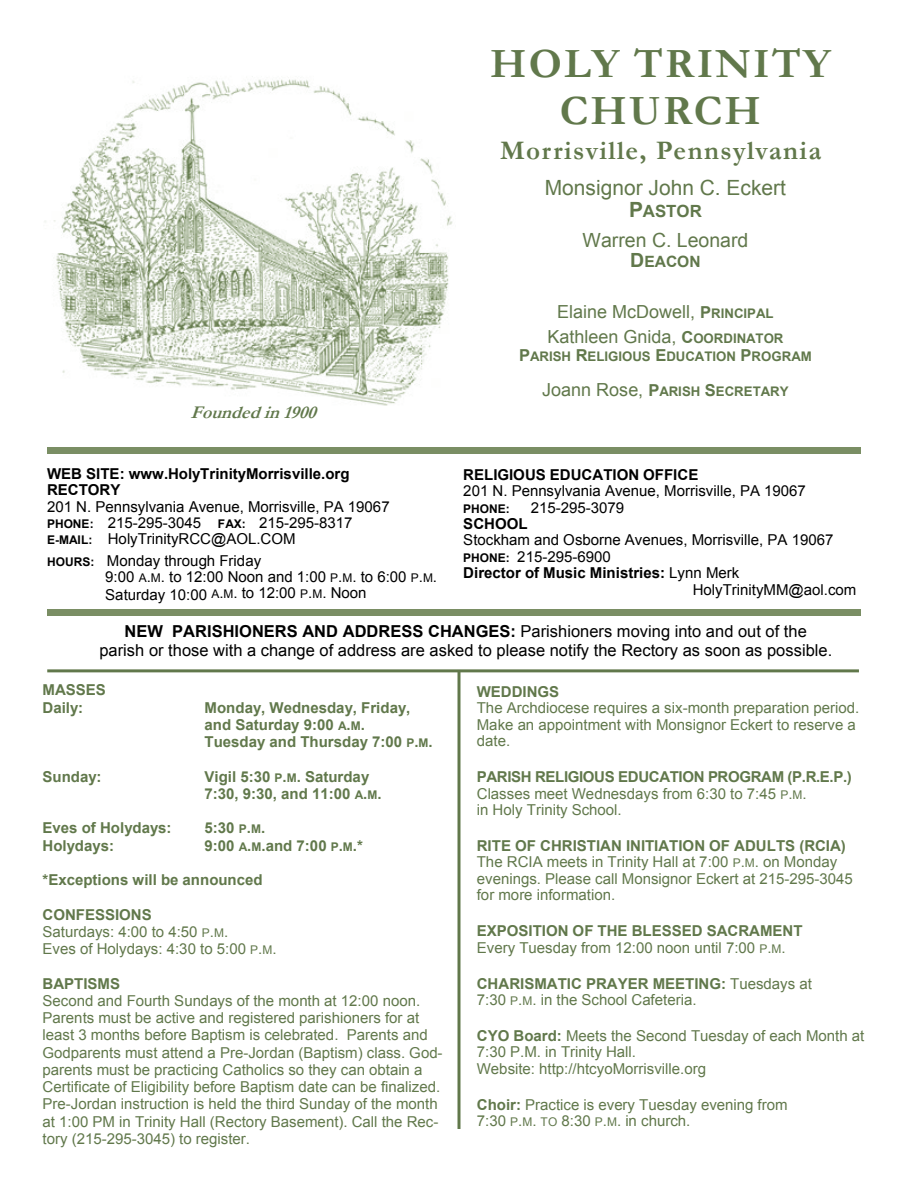
<style>
.page{position:relative;width:918px;height:1188px;background:#fff}
.page>*{position:absolute;margin:0;border:0;box-sizing:border-box;transform-origin:0 0}
.t1{font:700 42px/47.2px "Garamond";letter-spacing:.05em;color:#61784b;text-align:center}
.t2{font:700 27px "Garamond";letter-spacing:.055em;color:#61784b}
.t3{font:21px "Arial";color:#61784b}
.t4{font:19.5px "Arial";color:#61784b}
.t5{font:18px/24.9px "Arial";color:#61784b;text-align:center}
.t6{font:italic 700 18px "Garamond";color:#61784b}
.t7{font:700 16.8px "Arial";color:#61784b}
.t8{font:16.5px/18.9px "Arial";color:#000;text-align:center}
.t9{font:700 15.6px "Arial";color:#61784b}
.t10{font:15px/16.4px "Arial";color:#61784b}
.t11{font:15px/16.4px "Arial";color:#000}
.t12{font:700 15px/17.2px "Arial";color:#61784b}
.t13{font:700 15px/16.4px "Arial";color:#000}
.t14{font:700 13.2px "Arial";color:#61784b}
.t15{font:700 12px "Arial";color:#000}
.s1{font-weight:700;font-size:12px}
.s2{font-size:12px}
.s3{font-size:21px}
.s4{font-size:19.5px}
.s5{font-weight:700;font-size:16.5px}
.s6{font-weight:700;font-size:13.2px}
.s7{font-size:16.5px}
.s8{font-weight:400;font-size:18px}
.s9{font-weight:400}
.s10{font-weight:700}
</style>
<div class="page">
<div style="left:47px;top:610px;width:814px;height:6px;background:#7a8e64"></div>
<div style="left:47px;top:447px;width:814px;height:6px;background:#7a8e64"></div>
<hr style="left:47px;top:669px;width:812px;height:3px;background:#61784b">
<hr style="left:458px;top:670px;width:2px;height:459px;background:#61784b">
<img style="left:44px;top:76px;width:409px;height:330px">
<p class="t6" style="left:191px;top:402px;width:133px">Foundedin1900</p>
<p class="t13" style="left:47px;top:466px;width:304px">WEB SITE: www.HolyTrinityMorrisville.org<br>RECTORY</p>
<p class="t11" style="left:47px;top:498px;width:344px">201 N. Pennsylvania Avenue, Morrisville, PA 19067<br><span class="s1">PHONE:</span> 215-295-3045 <span class="s1">FAX:</span> 215-295-8317<br><span class="s1">E-MAIL:</span> HolyTrinityRCC@AOL.COM</p>
<p class="t11" style="left:105px;top:552px;width:333px;text-indent:-58px"><span class="s1">HOURS:</span> Monday through Friday<br>9:00 <span class="s2">A</span>.<span class="s2">M</span>. to 12:00 Noon and 1:00 <span class="s2">P</span>.<span class="s2">M</span>. to 6:00 <span class="s2">P</span>.<span class="s2">M</span>.<br>Saturday 10:00 <span class="s2">A</span>.<span class="s2">M</span>. to 12:00 <span class="s2">P</span>.<span class="s2">M</span>. Noon</p>
<h1 class="t1" style="left:490px;top:41px;width:342px">HOLY TRINITY<br>CHURCH</h1>
<h2 class="t2" style="left:500px;top:135px;width:323px">Morrisville, Pennsylvania</h2>
<h3 class="t3" style="left:545px;top:176px;width:243px">Monsignor John C. Eckert</h3>
<p class="t7" style="left:629px;top:202px;width:74px"><span class="s3">P</span>ASTOR</p>
<h3 class="t4" style="left:583px;top:229px;width:167px">Warren C. Leonard</h3>
<p class="t9" style="left:630px;top:253px;width:72px"><span class="s4">D</span>EACON</p>
<p class="t5" style="left:547px;top:300px;width:238px">Elaine McDowell, <span class="s5">P</span><span class="s6">RINCIPAL<br></span>Kathleen Gnida, <span class="s5">C</span><span class="s6">OORDINATOR</span></p>
<p class="t14" style="left:519px;top:349px;width:294px"><span class="s7">P</span>ARISH <span class="s7">R</span>ELIGIOUS <span class="s7">E</span>DUCATION <span class="s7">P</span>ROGRAM</p>
<p class="t14" style="left:542px;top:384px;width:248px"><span class="s8">Joann Rose,</span> <span class="s7">P</span>ARISH <span class="s7">S</span>ECRETARY</p>
<p class="t13" style="left:463px;top:467px;width:237px">RELIGIOUS EDUCATION OFFICE</p>
<p class="t11" style="left:463px;top:483px;width:344px">201 N. Pennsylvania Avenue, Morrisville, PA 19067</p>
<p class="t15" style="left:463px;top:502px;width:48px">PHONE:</p>
<p class="t11" style="left:531px;top:499px;width:95px">215-295-3079</p>
<p class="t13" style="left:463px;top:516px;width:66px">SCHOOL</p>
<p class="t11" style="left:463px;top:532px;width:372px">Stockham and Osborne Avenues, Morrisville, PA 19067</p>
<p class="t11" style="left:463px;top:548px;width:149px"><span class="s1">PHONE:</span> 215-295-6900</p>
<p class="t13" style="left:463px;top:565px;width:278px">Director of Music Ministries: <span class="s9">Lynn Merk</span></p>
<p class="t11" style="left:693px;top:581px;width:165px">HolyTrinityMM@aol.com</p>
<p class="t8" style="left:99px;top:622px;width:734px"><span class="s10">NEW PARISHIONERS AND ADDRESS CHANGES:</span> Parishioners moving into and out of the<br>parish or those with a change of address are asked to please notify the Rectory as soon as possible.</p>
<p class="t12" style="left:43px;top:682px;width:65px">MASSES<br>Daily:</p>
<p class="t12" style="left:477px;top:683px;width:84px">WEDDINGS</p>
<p class="t10" style="left:477px;top:700px;width:384px">The Archdiocese requires a six-month preparation period.<br>Make an appointment with Monsignor Eckert to reserve a date.</p>
<p class="t10" style="left:477px;top:769px;width:377px"><span class="s10">PARISH RELIGIOUS EDUCATION PROGRAM (P.R.E.P.)<br></span>Classes meet Wednesdays from 6:30 to 7:45 <span class="s2">P</span>.<span class="s2">M</span>.<br>in Holy Trinity School.</p>
<p class="t10" style="left:477px;top:838px;width:378px"><span class="s10">RITE OF CHRISTIAN INITIATION OF ADULTS (RCIA)<br></span>The RCIA meets in Trinity Hall at 7:00 <span class="s2">P</span>.<span class="s2">M</span>. on Monday evenings. Please call Monsignor Eckert at 215-295-3045 for more information.</p>
<p class="t10" style="left:477px;top:923px;width:327px"><span class="s10">EXPOSITION OF THE BLESSED SACRAMENT<br></span>Every Tuesday from 12:00 noon until 7:00 <span class="s2">P</span>.<span class="s2">M</span>.</p>
<p class="t10" style="left:477px;top:975px;width:337px"><span class="s10">CHARISMATIC PRAYER MEETING:</span> Tuesdays at<br>7:30 <span class="s2">P</span>.<span class="s2">M</span>. in the School Cafeteria.</p>
<p class="t10" style="left:477px;top:1028px;width:389px"><span class="s10">CYO Board:</span> Meets the Second Tuesday of each Month at<br>7:30 P.M. in Trinity Hall.<br>Website: http://htcyoMorrisville.org</p>
<p class="t10" style="left:477px;top:1097px;width:312px"><span class="s10">Choir:</span> Practice is every Tuesday evening from<br>7:30 <span class="s2">P</span>.<span class="s2">M</span>. <span class="s2">TO</span> 8:30 <span class="s2">P</span>.<span class="s2">M</span>. in church.</p>
<p class="t12" style="left:205px;top:699px;width:230px">Monday, Wednesday, Friday, and Saturday 9:00 <span class="s2">A</span>.<span class="s2">M</span>.<br>Tuesday and Thursday 7:00 <span class="s2">P</span>.<span class="s2">M</span>.</p>
<p class="t12" style="left:43px;top:768px;width:61px">Sunday:</p>
<p class="t12" style="left:205px;top:768px;width:178px">Vigil 5:30 <span class="s2">P</span>.<span class="s2">M</span>. Saturday<br>7:30, 9:30, and 11:00 <span class="s2">A</span>.<span class="s2">M</span>.</p>
<p class="t12" style="left:43px;top:820px;width:131px">Eves of Holydays:</p>
<p class="t12" style="left:204px;top:820px;width:62px">5:30 <span class="s2">P</span>.<span class="s2">M</span>.</p>
<p class="t12" style="left:43px;top:837px;width:73px">Holydays:</p>
<p class="t12" style="left:205px;top:837px;width:160px">9:00 <span class="s2">A</span>.<span class="s2">M</span>.and 7:00 <span class="s2">P</span>.<span class="s2">M</span>.*</p>
<p class="t12" style="left:43px;top:871px;width:222px">*Exceptions will be announced</p>
<p class="t10" style="left:43px;top:906px;width:236px;line-height:17.2px"><span class="s10">CONFESSIONS<br></span>Saturdays: 4:00 to 4:50 <span class="s2">P</span>.<span class="s2">M</span>.<br>Eves of Holydays: 4:30 to 5:00 <span class="s2">P</span>.<span class="s2">M</span>.</p>
<p class="t12" style="left:43px;top:975px;width:79px">BAPTISMS</p>
<p class="t10" style="left:43px;top:992px;width:402px;line-height:17.2px">Second and Fourth Sundays of the month at 12:00 noon.<br>Parents must be active and registered parishioners for at least 3 months before Baptism is celebrated. Parents and Godparents must attend a Pre-Jordan (Baptism) class. God&shy;parents must be practicing Catholics so they can obtain a Certificate of Eligibility before Baptism date can be finalized.<br>Pre-Jordan instruction is held the third Sunday of the month at 1:00 PM in Trinity Hall (Rectory Basement). Call the Rec&shy;tory (215-295-3045) to register.</p>
</div>
